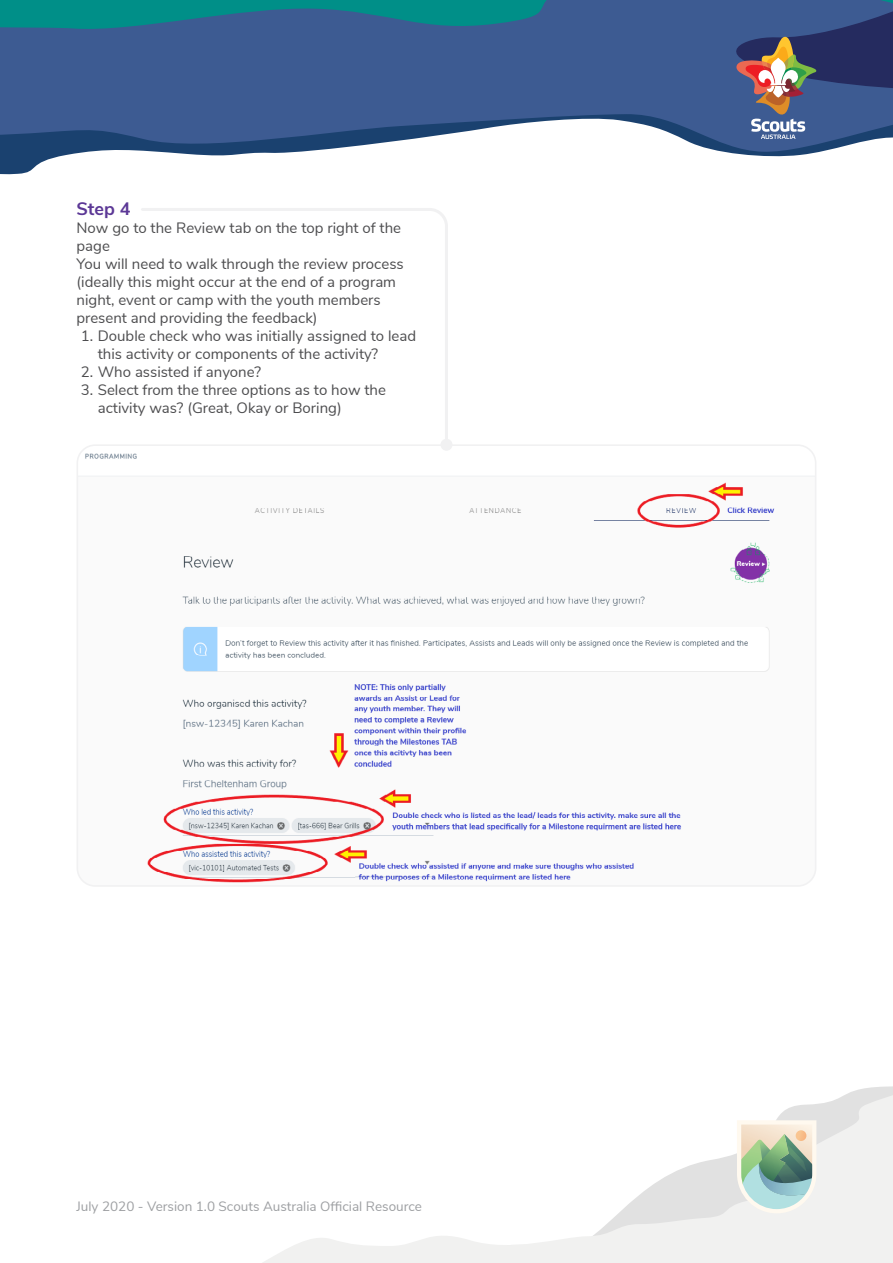
<style>
.page{position:relative;width:893px;height:1263px;background:#fff}
.page>*{position:absolute;margin:0;border:0;box-sizing:border-box;transform-origin:0 0}
.t1{font:700 18px "Nunito Sans";color:#5c3896}
.t2{font:15px/18px "Nunito Sans";color:#4d4d4f}
.t3{font:13.5px "Nunito Sans";color:#9d9fa2}
</style>
<div class="page">
<svg style="left:263px;top:1086px;width:630px;height:177px"></svg>
<svg style="left:0;top:139px;width:875px;height:36px"></svg>
<img style="left:80px;top:447px;width:733px;height:437px">
<svg style="left:139px;top:208px;width:310px;height:240px"></svg>
<div style="left:440px;top:439px;width:12px;height:12px;background:#f1f1f2;border-radius:50%"></div>
<svg style="left:737px;top:1120px;width:79px;height:93px"></svg>
<svg style="left:0;top:0;width:893px;height:139px;background:#3e628f"></svg>
<p class="t1" style="left:77px;top:195px;width:56px">Step 4</p>
<p class="t2" style="left:77px;top:217px;width:329px">Now go to the Review tab on the top right of the page<br>You will need to walk through the review process (ideally this might occur at the end of a program night, event or camp with the youth members present and providing the feedback)</p>
<p class="t2" style="left:98px;top:325px;width:320px;text-indent:-17px">1. Double check who was initially assigned to lead this activity or components of the activity?</p>
<p class="t2" style="left:81px;top:361px;width:182px">2. Who assisted if anyone?</p>
<p class="t2" style="left:98px;top:379px;width:290px;text-indent:-17px">3. Select from the three options as to how the activity was? (Great, Okay or Boring)</p>
<p class="t3" style="left:77px;top:1196px;width:347px">July 2020 - Version 1.0 Scouts Australia Official Resource</p>
</div>
